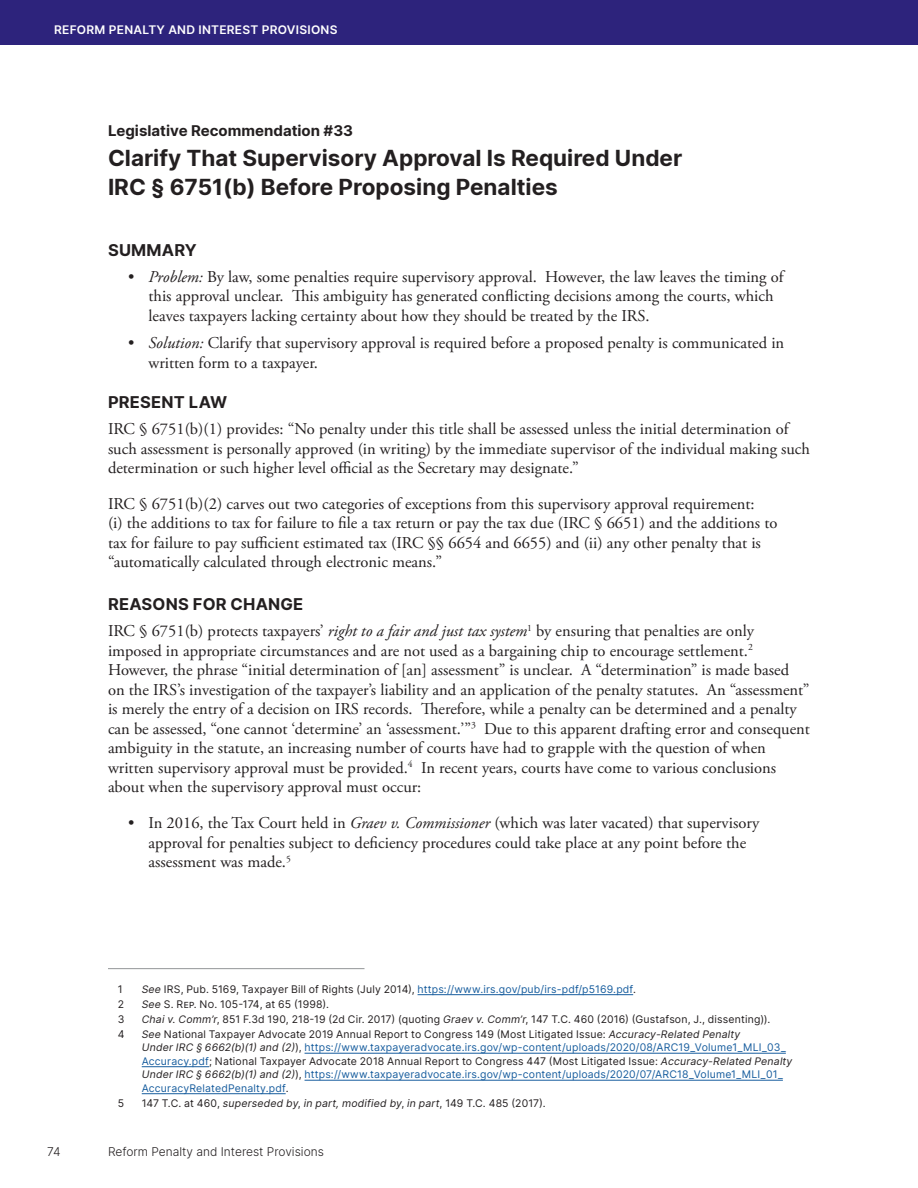
<style>
.page{position:relative;width:918px;height:1188px;background:#fff}
.page>*{position:absolute;margin:0;border:0;box-sizing:border-box;transform-origin:0 0}
.t1{font:700 22.5px/28.5px "Inter";color:#231f20}
.Paragraph{font:16.5px/19.5px "Adobe Garamond Pro";color:#231f20}
.t2{font:700 16.5px "Inter";letter-spacing:.01em;color:#231f20}
.H1_-_LR{font:700 15px "Inter";color:#231f20}
.t3{font:300 12px "Inter";color:#231f20}
.t4{font:600 12px "Inter";letter-spacing:.02em;color:#fff}
.Footnotes{font:10.5px/13.5px "Inter";letter-spacing:.015em;color:#175d9e}
.Footnotes-2{font:10.5px "Inter";letter-spacing:.015em;color:#231f20}
.Footnotes-3{font:italic 10.5px "Inter";letter-spacing:.02em;color:#231f20}
.s1{font-style:italic}
.s2{color:#175d9e}
.s3{font-size:8.4px}
.s4{font-style:italic;color:#231f20}
.s5{color:#231f20}
.s6{font-style:normal}
</style>
<div class="page">
<div style="left:0;top:0;width:918px;height:45px;background:#2d237c"></div>
<hr style="left:108px;top:968px;width:256px;height:1px;background:#939598">
<hr style="left:418px;top:994px;width:215px;height:1px;background:#175d9e">
<hr style="left:305px;top:1053px;width:481px;height:1px;background:#175d9e">
<hr style="left:142px;top:1066px;width:67px;height:1px;background:#175d9e">
<hr style="left:305px;top:1080px;width:478px;height:1px;background:#175d9e">
<hr style="left:142px;top:1093px;width:144px;height:1px;background:#175d9e">
<p class="t4" style="left:54px;top:21px;width:285px">REFORM PENALTY AND INTEREST PROVISIONS</p>
<h1 class="H1_-_LR" style="left:108px;top:120px;width:247px">Legislative Recommendation #33</h1>
<h1 class="t1" style="left:108px;top:143px;width:576px">Clarify That Supervisory Approval Is Required Under<br>IRC § 6751(b) Before Proposing Penalties</h1>
<h2 class="t2" style="left:108px;top:238px;width:90px">SUMMARY</h2>
<p class="Paragraph" style="left:148px;top:267px;width:637px;text-indent:-20px">• <span class="s1">Problem:</span> By law, some penalties require supervisory approval. However, the law leaves the timing of this approval unclear. This ambiguity has generated conflicting decisions among the courts, which leaves taxpayers lacking certainty about how they should be treated by the IRS.</p>
<p class="Paragraph" style="left:148px;top:334px;width:637px;text-indent:-20px">• <span class="s1">Solution:</span> Clarify that supervisory approval is required before a proposed penalty is communicated in written form to a taxpayer.</p>
<h2 class="t2" style="left:108px;top:390px;width:121px">PRESENT LAW</h2>
<p class="Paragraph" style="left:108px;top:420px;width:704px">IRC § 6751(b)(1) provides: “No penalty under this title shall be assessed unless the initial determination of such assessment is personally approved (in writing) by the immediate supervisor of the individual making such determination or such higher level official as the Secretary may designate.”</p>
<p class="Paragraph" style="left:108px;top:495px;width:671px">IRC § 6751(b)(2) carves out two categories of exceptions from this supervisory approval requirement:<br>(i) the additions to tax for failure to file a tax return or pay the tax due (IRC § 6651) and the additions to tax for failure to pay sufficient estimated tax (IRC §§ 6654 and 6655) and (ii) any other penalty that is “automatically calculated through electronic means.”</p>
<h2 class="t2" style="left:108px;top:592px;width:197px">REASONS FOR CHANGE</h2>
<p class="Paragraph" style="left:108px;top:622px;width:703px">IRC § 6751(b) protects taxpayers’ <span class="s1">right to a fair and just tax system</span><sup>1</sup> by ensuring that penalties are only imposed in appropriate circumstances and are not used as a bargaining chip to encourage settlement.<sup>2<br></sup>However, the phrase “initial determination of [an] assessment” is unclear. A “determination” is made based<br>on the IRS’s investigation of the taxpayer’s liability and an application of the penalty statutes. An “assessment” is merely the entry of a decision on IRS records. Therefore, while a penalty can be determined and a penalty can be assessed, “one cannot ‘determine’ an ‘assessment.’”<sup>3</sup> Due to this apparent drafting error and consequent ambiguity in the statute, an increasing number of courts have had to grapple with the question of when written supervisory approval must be provided.<sup>4</sup> In recent years, courts have come to various conclusions about when the supervisory approval must occur:</p>
<p class="Paragraph" style="left:148px;top:814px;width:612px;text-indent:-20px">• In 2016, the Tax Court held in <span class="s1">Graev v. Commissioner</span> (which was later vacated) that supervisory approval for penalties subject to deficiency procedures could take place at any point before the assessment was made.<sup>5</sup></p>
<p class="Footnotes-2" style="left:118px;top:981px;width:6px">1</p>
<p class="Footnotes-2" style="left:142px;top:981px;width:496px"><span class="s1">See</span> IRS, Pub. 5169, Taxpayer Bill of Rights (July 2014), <span class="s2">https://www.irs.gov/pub/irs-pdf/p5169.pdf</span>.</p>
<p class="Footnotes-2" style="left:118px;top:997px;width:8px">2</p>
<p class="Footnotes-2" style="left:142px;top:997px;width:189px"><span class="s1">See</span> S. R<span class="s3">EP</span>. N<span class="s3">O</span>. 105-174, at 65 (1998).</p>
<p class="Footnotes-2" style="left:118px;top:1012px;width:8px">3</p>
<p class="Footnotes-2" style="left:142px;top:1012px;width:630px"><span class="s1">Chai v. Comm’r</span>, 851 F.3d 190, 218-19 (2d Cir. 2017) (quoting <span class="s1">Graev v. Comm’r</span>, 147 T.C. 460 (2016) (Gustafson, J., dissenting)).</p>
<p class="Footnotes-2" style="left:118px;top:1027px;width:8px">4</p>
<p class="Footnotes" style="left:142px;top:1027px;width:652px"><span class="s4">See</span> <span class="s5">National Taxpayer Advocate 2019 Annual Report to Congress 149 (Most Litigated Issue:</span> <span class="s4">Accuracy-Related Penalty<br>Under IRC § 6662(b)(1) and (2)</span><span class="s5">),</span> https://www.taxpayeradvocate.irs.gov/wp-content/uploads/2020/08/ARC19_Volume1_MLI_03_ Accuracy.pdf<span class="s5">; National Taxpayer Advocate 2018 Annual Report to Congress 447 (Most Litigated Issue:</span> <span class="s4">Accuracy-Related Penalty Under IRC § 6662(b)(1) and (2)</span><span class="s5">),</span> https://www.taxpayeradvocate.irs.gov/wp-content/uploads/2020/07/ARC18_Volume1_MLI_01_ AccuracyRelatedPenalty.pdf<span class="s5">.</span></p>
<p class="Footnotes-2" style="left:118px;top:1096px;width:8px">5</p>
<p class="Footnotes-3" style="left:142px;top:1096px;width:405px"><span class="s6">147 T.C. at 460,</span> superseded by<span class="s6">,</span> in part, modified by<span class="s6">,</span> in part<span class="s6">, 149 T.C. 485 (2017).</span></p>
<p class="t3" style="left:47px;top:1144px;width:15px">74</p>
<p class="t3" style="left:108px;top:1144px;width:217px">Reform Penalty and Interest Provisions</p>
</div>
